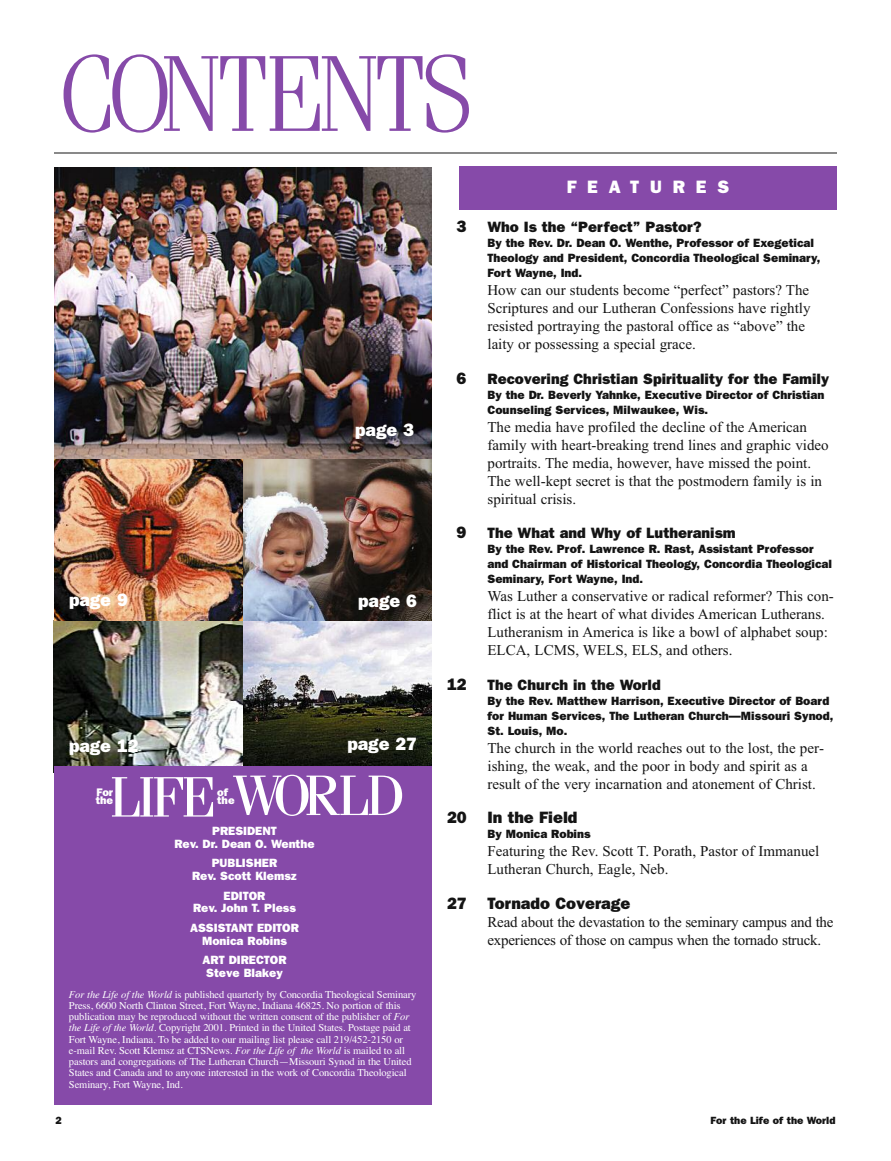
<style>
.page{position:relative;width:891px;height:1161px;background:#fff}
.page>*{position:absolute;margin:0;border:0;box-sizing:border-box;transform-origin:0 0}
.t1{font:300 108px "Fenice";letter-spacing:-.075em;color:#864aa9}
.t2{font:57px "Fenice";letter-spacing:-.08em;color:#fff}
.t3{font:800 18px "Franklin Gothic";color:#fff}
.t4{font:800 18px "Franklin Gothic";letter-spacing:.6em;color:#fff}
.t5{font:800 16.5px "Franklin Gothic";color:#141414}
.t6{font:15px/18px "Times New Roman";color:#141414}
.t7{font:800 15px "Franklin Gothic";color:#141414}
.t8{font:800 12px/15px "Franklin Gothic";color:#141414}
.t9{font:800 12px/12.8px "Franklin Gothic";color:#fff;text-align:center}
.t10{font:800 10.95px/8.9px "Franklin Gothic";color:#fff}
.t11{font:10.5px/11.2px "Times";letter-spacing:-.01em;color:#fff}
.t12{font:800 10.5px "Franklin Gothic";color:#141414}
.s1{font-style:italic}
</style>
<div class="page">
<div style="left:459px;top:166px;width:378px;height:44px;background:#864aa9"></div>
<hr style="left:54px;top:153px;width:783px;height:1px;background:#141414">
<img style="left:54px;top:621px;width:189px;height:145px">
<svg style="left:243px;top:621px;width:189px;height:145px;background:#7f807c"></svg>
<div style="left:54px;top:766px;width:378px;height:339px;background:#864aa9"></div>
<img style="left:54px;top:459px;width:189px;height:162px">
<img style="left:243px;top:459px;width:189px;height:162px">
<img style="left:54px;top:168px;width:378px;height:291px">
<h1 class="t1" style="left:57px;top:56px;width:420px">CONTENTS</h1>
<p class="t4" style="left:567px;top:176px;width:164px">FEATURES</p>
<p class="t3" style="left:355px;top:419px;width:60px">page 3</p>
<p class="t3" style="left:69px;top:589px;width:60px">page 9</p>
<p class="t3" style="left:358px;top:590px;width:60px">page 6</p>
<p class="t3" style="left:69px;top:735px;width:71px">page 12</p>
<p class="t3" style="left:347px;top:733px;width:71px">page 27</p>
<h2 class="t2" style="left:110px;top:776px;width:297px">LIFE WORLD</h2>
<p class="t10" style="left:217px;top:787px;width:19px">of the</p>
<p class="t9" style="left:174px;top:825px;width:142px">PRESIDENT<br>Rev. Dr. Dean O. Wenthe</p>
<p class="t9" style="left:192px;top:857px;width:106px">PUBLISHER<br>Rev. Scott Klemsz</p>
<p class="t9" style="left:193px;top:889px;width:104px">EDITOR<br>Rev. John T. Pless</p>
<p class="t9" style="left:190px;top:921px;width:110px">ASSISTANT EDITOR<br>Monica Robins</p>
<p class="t9" style="left:202px;top:953px;width:86px">ART DIRECTOR<br>Steve Blakey</p>
<p class="t11" style="left:69px;top:988px;width:349px"><span class="s1">For the Life of the World</span> is published quarterly by Concordia Theological Seminary Press, 6600 North Clinton Street, Fort Wayne, Indiana 46825. No portion of this publication may be reproduced without the written consent of the publisher of <span class="s1">For the Life of the World</span>. Copyright 2001. Printed in the United States. Postage paid at Fort Wayne, Indiana. To be added to our mailing list please call 219/452-2150 or e-mail Rev. Scott Klemsz at CTSNews. <span class="s1">For the Life of the World</span> is mailed to all pastors and congregations of The Lutheran Church—Missouri Synod in the United States and Canada and to anyone interested in the work of Concordia Theological Seminary, Fort Wayne, Ind.</p>
<p class="t10" style="left:96px;top:787px;width:19px">For the</p>
<p class="t5" style="left:457px;top:217px;width:11px">3</p>
<p class="t7" style="left:488px;top:218px;width:216px">Who Is the “Perfect” Pastor?</p>
<p class="t8" style="left:487px;top:236px;width:334px">By the Rev. Dr. Dean O. Wenthe, Professor of Exegetical<br>Theology and President, Concordia Theological Seminary,<br>Fort Wayne, Ind.</p>
<p class="t6" style="left:487px;top:281px;width:325px">How can our students become “perfect” pastors? The Scriptures and our Lutheran Confessions have rightly resisted portraying the pastoral office as “above” the laity or possessing a special grace.</p>
<p class="t5" style="left:457px;top:368px;width:11px">6</p>
<p class="t7" style="left:488px;top:370px;width:343px">Recovering Christian Spirituality for the Family</p>
<p class="t8" style="left:487px;top:387px;width:338px">By the Dr. Beverly Yahnke, Executive Director of Christian<br>Counseling Services, Milwaukee, Wis.</p>
<p class="t6" style="left:487px;top:418px;width:343px">The media have profiled the decline of the American family with heart-breaking trend lines and graphic video portraits. The media, however, have missed the point.<br>The well-kept secret is that the postmodern family is in spiritual crisis.</p>
<p class="t5" style="left:457px;top:523px;width:11px">9</p>
<p class="t7" style="left:488px;top:524px;width:250px">The What and Why of Lutheranism</p>
<p class="t8" style="left:488px;top:542px;width:346px">By the Rev. Prof. Lawrence R. Rast, Assistant Professor and Chairman of Historical Theology, Concordia Theological<br>Seminary, Fort Wayne, Ind.</p>
<p class="t6" style="left:487px;top:587px;width:348px">Was Luther a conservative or radical reformer? This con&shy;flict is at the heart of what divides American Lutherans.<br>Lutheranism in America is like a bowl of alphabet soup:<br>ELCA, LCMS, WELS, ELS, and others.</p>
<p class="t5" style="left:447px;top:674px;width:21px">12</p>
<p class="t7" style="left:488px;top:676px;width:175px">The Church in the World</p>
<p class="t8" style="left:487px;top:693px;width:347px">By the Rev. Matthew Harrison, Executive Director of Board for Human Services, The Lutheran Church—Missouri Synod,<br>St. Louis, Mo.</p>
<p class="t6" style="left:487px;top:739px;width:338px">The church in the world reaches out to the lost, the per&shy;ishing, the weak, and the poor in body and spirit as a result of the very incarnation and atonement of Christ.</p>
<p class="t5" style="left:447px;top:808px;width:21px">20</p>
<p class="t5" style="left:488px;top:808px;width:92px">In the Field</p>
<p class="t8" style="left:488px;top:827px;width:105px">By Monica Robins</p>
<p class="t6" style="left:488px;top:842px;width:333px">Featuring the Rev. Scott T. Porath, Pastor of Immanuel<br>Lutheran Church, Eagle, Neb.</p>
<p class="t5" style="left:447px;top:893px;width:21px">27</p>
<p class="t5" style="left:488px;top:893px;width:144px">Tornado Coverage</p>
<p class="t6" style="left:487px;top:913px;width:348px">Read about the devastation to the seminary campus and the experiences of those on campus when the tornado struck.</p>
<p class="t12" style="left:56px;top:1114px;width:8px">2</p>
<p class="t12" style="left:711px;top:1114px;width:126px">For the Life of the World</p>
</div>
